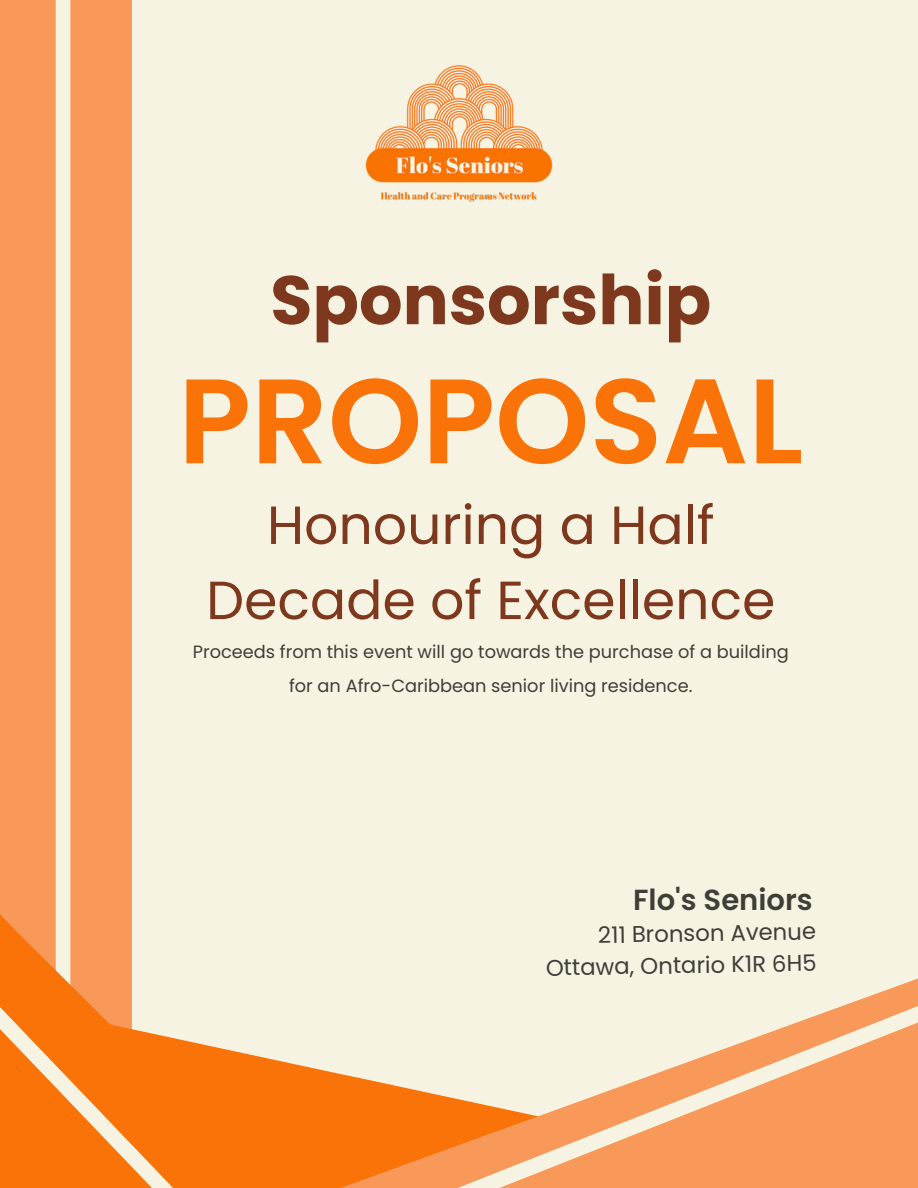
<style>
.page{position:relative;width:918px;height:1188px;background:#f7f3e2}
.page>*{position:absolute;margin:0;border:0;box-sizing:border-box;transform-origin:0 0}
.t1{font:600 120px "Poppins";color:#f97308}
.t2{font:700 68.55px "Poppins";color:#7d381d}
.t3{font:53.7px/75.2px "Poppins";color:#7d381d;text-align:center}
.t4{font:600 29.1px "Poppins";color:#403e37}
.t5{font:22.8px/31.8px "Poppins";color:#403e37;text-align:right}
.t6{font:17.85px/33.8px "Poppins";color:#403e37;text-align:center}
</style>
<div class="page">
<div style="left:0;top:0;width:132px;height:1188px;background:#f89859"></div>
<div style="left:56px;top:0;width:14px;height:1035px;background:#f7f3e2"></div>
<svg style="left:276px;top:978px;width:642px;height:210px"></svg>
<svg style="left:0;top:881px;width:276px;height:307px;fill:#f97308"></svg>
<svg style="left:436px;top:981px;width:482px;height:207px;fill:#f89859"></svg>
<img style="left:365px;top:64px;width:188px;height:138px">
<h2 class="t2" style="left:270px;top:252px;width:443px">Sponsorship</h2>
<h1 class="t1" style="left:178px;top:337px;width:627px">PROPOSAL</h1>
<h3 class="t3" style="left:206px;top:488px;width:571px">Honouring a Half<br>Decade of Excellence</h3>
<p class="t6" style="left:193px;top:635px;width:598px">Proceeds from this event will go towards the purchase of a building for an Afro-Caribbean senior living residence.</p>
<h3 class="t4" style="left:633px;top:880px;width:181px">Flo's Seniors</h3>
<p class="t5" style="left:545px;top:920px;width:272px;rotate:-1deg">211 Bronson Avenue<br>Ottawa, Ontario K1R 6H5</p>
</div>
